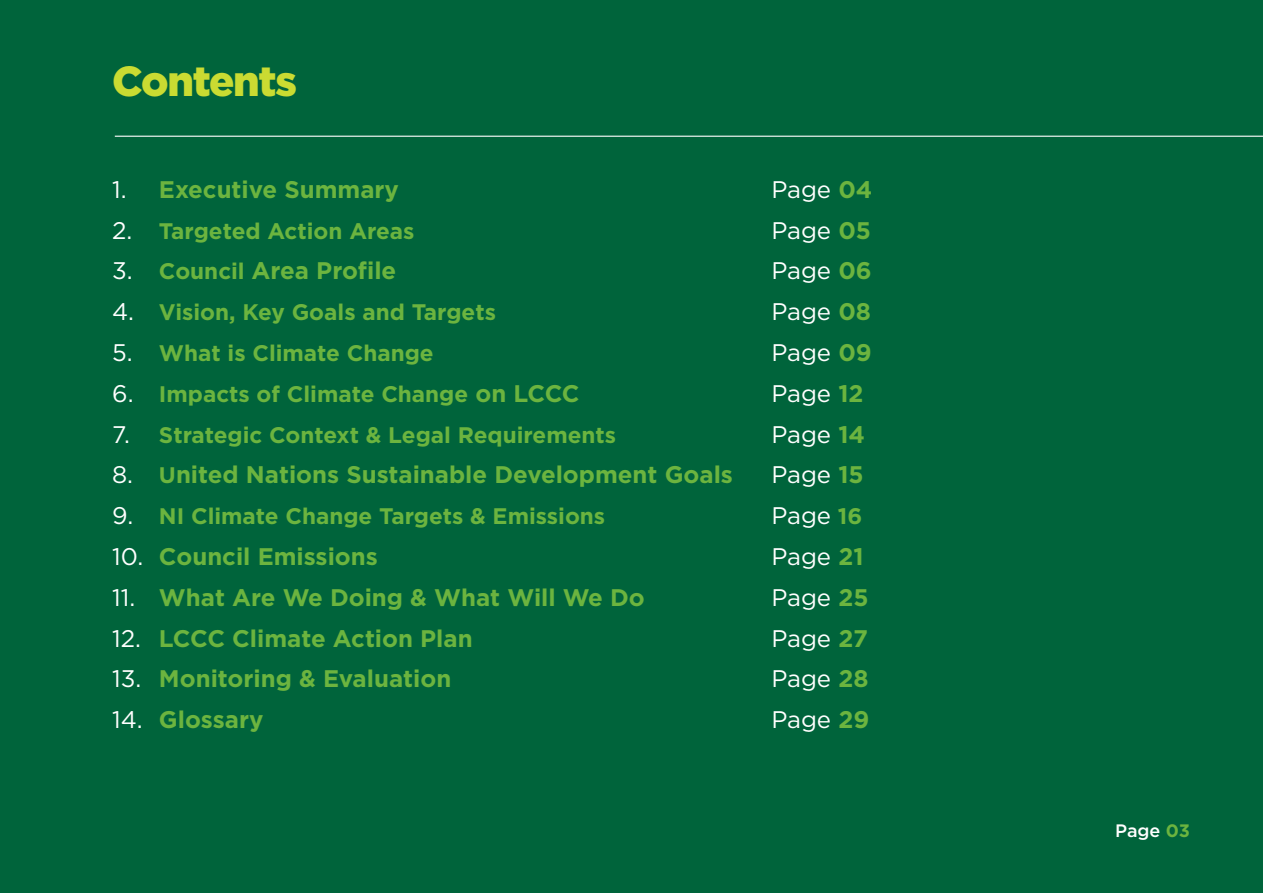
<style>
.page{position:relative;width:1263px;height:893px;background:#fff}
.page>*{position:absolute;margin:0;border:0;box-sizing:border-box;transform-origin:0 0}
.t1{font:900 42px "Gotham";letter-spacing:-.03em;color:#cadb32}
.t2{font:700 24px "Gotham";color:#6cb43f}
.t3{font:24px "Gotham";color:#fff}
.t4{font:700 22.5px "Gotham";color:#6cb43f}
.t5{font:500 18px "Gotham";color:#fff}
.s1{font-weight:400;color:#fff}
.s2{font-weight:700;color:#6cb43f}
.s3{font-weight:400;font-size:24px;color:#fff}
.s4{font-size:22.5px}
.s5{font-size:24px}
.s6{font-weight:700;font-size:22.5px;color:#6cb43f}
</style>
<div class="page">
<div style="left:0;top:0;width:1262px;height:893px;background:#00643b"></div>
<hr style="left:115px;top:136px;width:1148px;height:1px;background:#fff">
<p class="t1" style="left:112px;top:65px;width:186px">Contents</p>
<p class="t2" style="left:112px;top:180px;width:288px"><span class="s1">1.</span> Executive Summary</p>
<p class="t3" style="left:771px;top:180px;width:103px">Page <span class="s2">04</span></p>
<p class="t4" style="left:112px;top:222px;width:304px"><span class="s3">2.</span> Targeted Action Areas</p>
<p class="t3" style="left:771px;top:221px;width:101px">Page <span class="s2">05</span></p>
<p class="t2" style="left:112px;top:262px;width:286px"><span class="s1">3.</span> <span class="s4">Council</span> Area Profile</p>
<p class="t3" style="left:771px;top:262px;width:102px">Page <span class="s2">06</span></p>
<p class="t4" style="left:112px;top:304px;width:385px"><span class="s3">4.</span> Vision, Key Goals and Targets</p>
<p class="t3" style="left:771px;top:303px;width:101px">Page <span class="s2">08</span></p>
<p class="t4" style="left:112px;top:345px;width:323px"><span class="s3">5.</span> What is Climate Change</p>
<p class="t3" style="left:771px;top:344px;width:102px">Page <span class="s2">09</span></p>
<p class="t4" style="left:112px;top:385px;width:469px"><span class="s3">6.</span> Impacts of Climate Change <span class="s5">on LCCC</span></p>
<p class="t3" style="left:771px;top:384px;width:94px">Page <span class="s2">12</span></p>
<p class="t4" style="left:112px;top:426px;width:505px"><span class="s3">7.</span> Strategic Context &amp; Legal Requirements</p>
<p class="t3" style="left:771px;top:425px;width:95px">Page <span class="s2">14</span></p>
<p class="t2" style="left:112px;top:466px;width:622px"><span class="s1">8.</span> <span class="s4">U</span>nited Nations Sustainable Development Goals</p>
<p class="t3" style="left:771px;top:466px;width:94px">Page <span class="s2">15</span></p>
<p class="t4" style="left:112px;top:508px;width:495px"><span class="s3">9.</span> NI Climate Change Targets &amp; Emissions</p>
<p class="t3" style="left:771px;top:507px;width:92px">Page <span class="s6">16</span></p>
<p class="t2" style="left:112px;top:548px;width:267px"><span class="s1">10.</span> Council Emissions</p>
<p class="t3" style="left:771px;top:548px;width:94px">Page <span class="s2">21</span></p>
<p class="t2" style="left:112px;top:588px;width:534px"><span class="s1">11.</span> What Are We Doing &amp; What Will We Do</p>
<p class="t3" style="left:771px;top:588px;width:99px">Page <span class="s2">25</span></p>
<p class="t2" style="left:112px;top:629px;width:362px"><span class="s1">12.</span> LCCC Climate Action Plan</p>
<p class="t3" style="left:771px;top:629px;width:98px">Page <span class="s2">27</span></p>
<p class="t2" style="left:112px;top:670px;width:341px"><span class="s1">13.</span> Monitoring &amp; Evaluation</p>
<p class="t3" style="left:771px;top:670px;width:99px">Page <span class="s2">28</span></p>
<p class="t2" style="left:112px;top:711px;width:153px"><span class="s1">14.</span> Glossary</p>
<p class="t3" style="left:771px;top:711px;width:99px">Page <span class="s2">29</span></p>
<p class="t5" style="left:1115px;top:824px;width:76px">Page <span class="s2">03</span></p>
</div>
